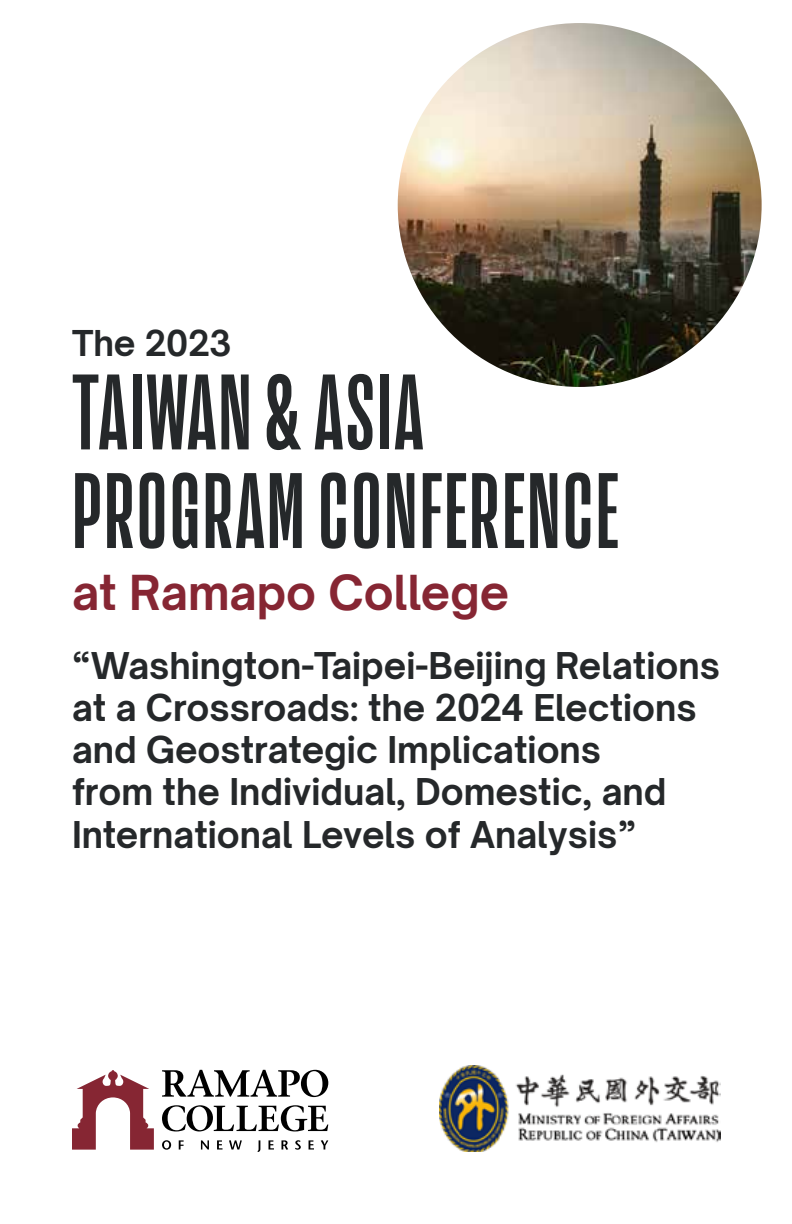
<style>
.page{position:relative;width:792px;height:1224px;background:#fff}
.page>*{position:absolute;margin:0;border:0;box-sizing:border-box;transform-origin:0 0}
.t1{font:104.8px/98.6px "Action Cond Bold Grade 1";letter-spacing:.02em;color:#25282a}
.t2{font:700 46px "Open Sauce One";color:#862633}
.t3{font:700 35.2px/42.2px "Open Sauce One";color:#25282a}
.t4{font:700 34px "Open Sauce One";letter-spacing:-.02em;color:#25282a}
</style>
<div class="page">
<svg style="left:162px;top:1140px;width:9px;height:10px"></svg>
<svg style="left:179px;top:1140px;width:5px;height:10px"></svg>
<svg style="left:201px;top:1140px;width:8px;height:10px"></svg>
<svg style="left:217px;top:1140px;width:6px;height:10px"></svg>
<svg style="left:229px;top:1140px;width:13px;height:10px"></svg>
<svg style="left:258px;top:1140px;width:2px;height:12px"></svg>
<svg style="left:269px;top:1140px;width:5px;height:10px"></svg>
<svg style="left:281px;top:1140px;width:7px;height:10px"></svg>
<svg style="left:295px;top:1140px;width:6px;height:10px"></svg>
<svg style="left:309px;top:1140px;width:5px;height:10px"></svg>
<svg style="left:321px;top:1140px;width:7px;height:10px"></svg>
<svg style="left:72px;top:1070px;width:82px;height:80px"></svg>
<svg style="left:162px;top:1070px;width:166px;height:27px"></svg>
<svg style="left:162px;top:1105px;width:166px;height:26px"></svg>
<img style="left:439px;top:1065px;width:281px;height:87px">
<img style="left:398px;top:23px;width:364px;height:364px;border-radius:182px">
<p class="t4" style="left:72px;top:321px;width:161px">The 2023</p>
<h1 class="t1" style="left:72px;top:362px;width:547px">TAIWAN &amp; ASIA<br>PROGRAM CONFERENCE</h1>
<h2 class="t2" style="left:72px;top:562px;width:439px">at Ramapo College</h2>
<p class="t3" style="left:72px;top:644px;width:650px">“Washington-Taipei-Beijing Relations at a Crossroads: the 2024 Elections and Geostrategic Implications<br>from the Individual, Domestic, and International Levels of Analysis”</p>
</div>
